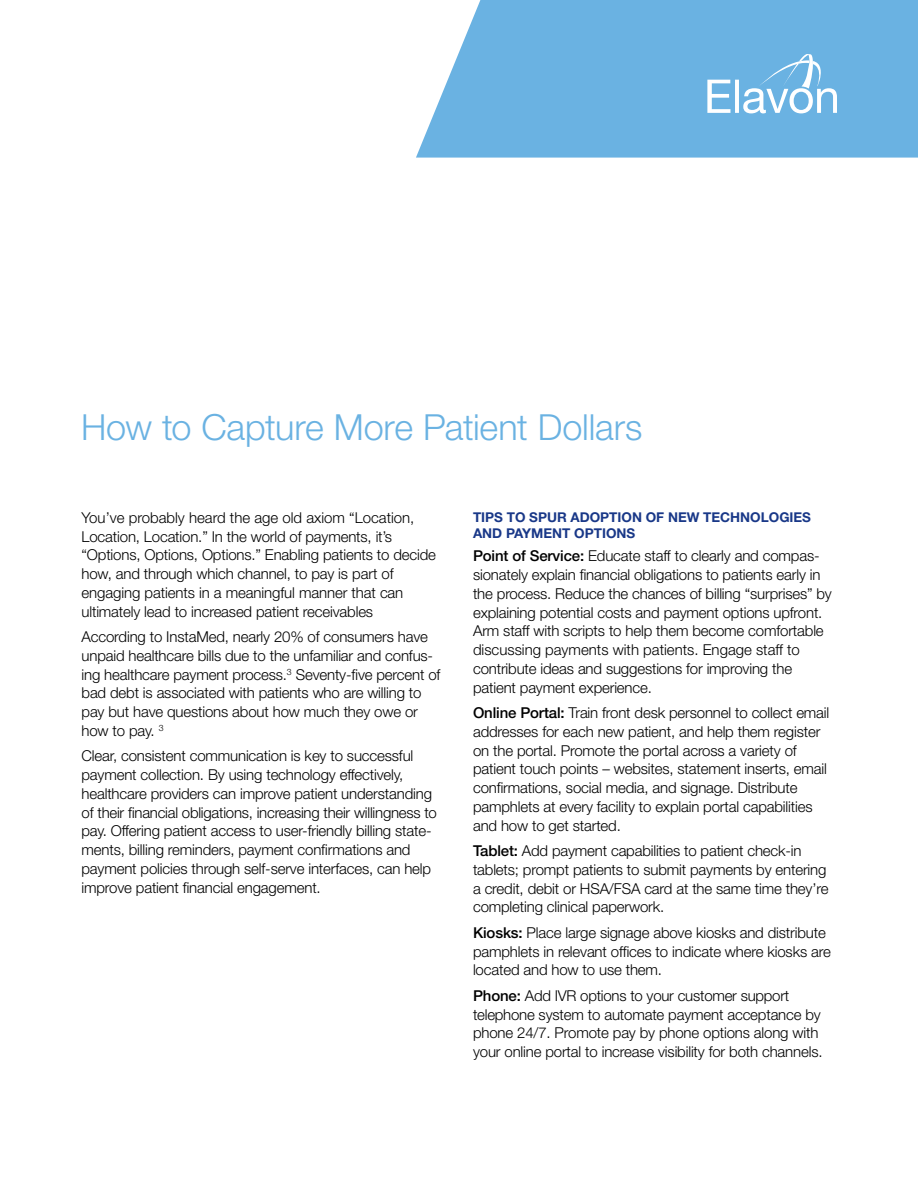
<style>
.page{position:relative;width:918px;height:1188px;background:#fff}
.page>*{position:absolute;margin:0;border:0;box-sizing:border-box;transform-origin:0 0}
.t1{font:300 36px "Helvetica Neue";letter-spacing:-.005em;color:#6ab2e2}
.t2{font:300 15px/18.8px "Helvetica Neue";letter-spacing:-.01em;color:#000}
.t3{font:700 13.5px/16.5px "Helvetica Neue";color:#193888}
.s1{font-weight:500}
</style>
<div class="page">
<svg style="left:416px;top:0;width:502px;height:158px;background:#74b7e4"></svg>
<svg style="left:707px;top:54px;width:130px;height:59px"></svg>
<h1 class="t1" style="left:81px;top:405px;width:563px">How to Capture More Patient Dollars</h1>
<p class="t2" style="left:82px;top:508px;width:356px">You’ve probably heard the age old axiom “Location, Location, Location.” In the world of payments, it’s “Options, Options, Options.” Enabling patients to decide how, and through which channel, to pay is part of engaging patients in a meaningful manner that can ultimately lead to increased patient receivables</p>
<p class="t2" style="left:82px;top:627px;width:360px">According to InstaMed, nearly 20% of consumers have unpaid healthcare bills due to the unfamiliar and confus&shy;ing healthcare payment process.<sup>3</sup> Seventy-five percent of bad debt is associated with patients who are willing to pay but have questions about how much they owe or how to pay. <sup>3</sup></p>
<p class="t2" style="left:82px;top:746px;width:357px">Clear, consistent communication is key to successful payment collection. By using technology effectively, healthcare providers can improve patient understanding of their financial obligations, increasing their willingness to pay. Offering patient access to user-friendly billing state&shy;ments, billing reminders, payment confirmations and payment policies through self-serve interfaces, can help improve patient financial engagement.</p>
<p class="t3" style="left:473px;top:508px;width:340px">TIPS TO SPUR ADOPTION OF NEW TECHNOLOGIES<br>AND PAYMENT OPTIONS</p>
<p class="t2" style="left:473px;top:546px;width:360px"><span class="s1">Point of Service:</span> Educate staff to clearly and compas&shy;sionately explain financial obligations to patients early in the process. Reduce the chances of billing “surprises” by explaining potential costs and payment options upfront.<br>Arm staff with scripts to help them become comfortable discussing payments with patients. Engage staff to contribute ideas and suggestions for improving the patient payment experience.</p>
<p class="t2" style="left:473px;top:703px;width:358px"><span class="s1">Online Portal:</span> Train front desk personnel to collect email addresses for each new patient, and help them register on the portal. Promote the portal across a variety of patient touch points – websites, statement inserts, email confirmations, social media, and signage. Distribute pamphlets at every facility to explain portal capabilities and how to get started.</p>
<p class="t2" style="left:473px;top:841px;width:357px"><span class="s1">Tablet:</span> Add payment capabilities to patient check-in tablets; prompt patients to submit payments by entering a credit, debit or HSA/FSA card at the same time they’re completing clinical paperwork.</p>
<p class="t2" style="left:473px;top:923px;width:359px"><span class="s1">Kiosks:</span> Place large signage above kiosks and distribute pamphlets in relevant offices to indicate where kiosks are located and how to use them.</p>
<p class="t2" style="left:473px;top:986px;width:351px"><span class="s1">Phone:</span> Add IVR options to your customer support telephone system to automate payment acceptance by phone 24/7. Promote pay by phone options along with your online portal to increase visibility for both channels.</p>
</div>
